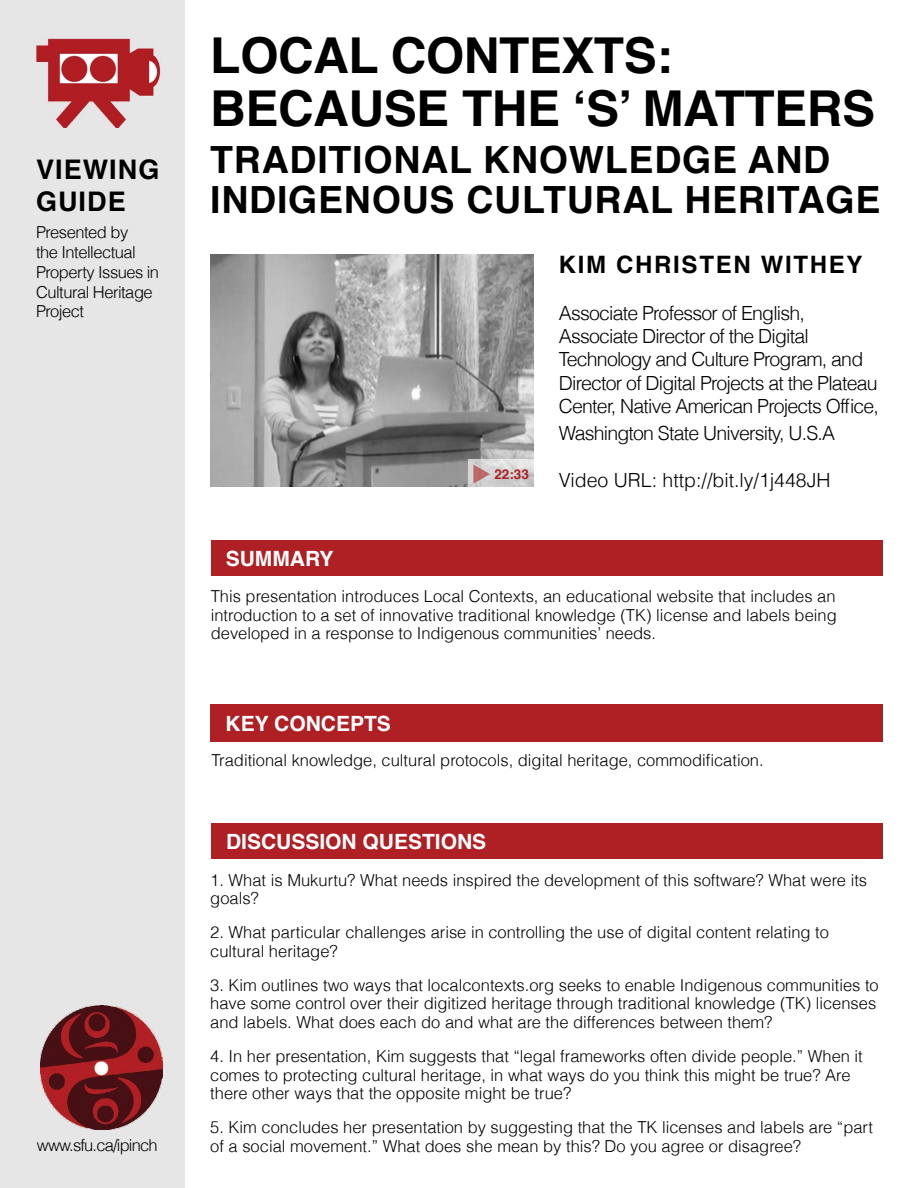
<style>
.page{position:relative;width:918px;height:1188px;background:#fff}
.page>*{position:absolute;margin:0;border:0;box-sizing:border-box;transform-origin:0 0}
.t1{font:700 49.5px/52.5px "Helvetica";letter-spacing:-.01em;color:#000}
.t2{font:700 37.5px/40.5px "Helvetica";letter-spacing:.02em;color:#000}
.t3{font:700 27px/31.5px "Helvetica";letter-spacing:.04em;color:#000}
.t4{font:700 24px "Helvetica";letter-spacing:.07em;color:#000}
.t5{font:700 21px "Helvetica";color:#fff}
.t6{font:300 19.5px/23.4px "Helvetica";letter-spacing:-.04em;color:#000}
.t7{font:300 19.5px "Helvetica";color:#000}
.t8{font:300 16.5px/18.8px "Helvetica";color:#000}
.t9{font:300 16.5px/19.8px "Helvetica";letter-spacing:-.03em;color:#000}
.t10{font:300 16.5px "Helvetica";letter-spacing:-.05em;color:#000}
.t11{font:700 13.5px "Helvetica";color:#af2024}
</style>
<div class="page">
<div style="left:0;top:0;width:185px;height:1188px;background:#e6e6e6"></div>
<img style="left:40px;top:1005px;width:122px;height:124px">
<img style="left:36px;top:38px;width:125px;height:89px">
<div style="left:211px;top:541px;width:671px;height:35px;background:#af2024"></div>
<img style="left:211px;top:255px;width:322px;height:232px">
<svg style="left:468px;top:460px;width:65px;height:27px"></svg>
<svg style="left:473px;top:465px;width:17px;height:19px"></svg>
<div style="left:211px;top:823px;width:672px;height:36px;background:#af2024"></div>
<div style="left:211px;top:704px;width:672px;height:37px;background:#af2024"></div>
<h3 class="t3" style="left:36px;top:154px;width:125px">VIEWING<br>GUIDE</h3>
<p class="t9" style="left:36px;top:222px;width:125px">Presented by<br>the Intellectual<br>Property Issues in<br>Cultural Heritage<br>Project</p>
<p class="t10" style="left:37px;top:1132px;width:122px">www.sfu.ca/ipinch</p>
<h1 class="t1" style="left:210px;top:30px;width:666px">LOCAL CONTEXTS:<br>BECAUSE THE ‘S’ MATTERS</h1>
<h2 class="t2" style="left:210px;top:140px;width:672px">TRADITIONAL KNOWLEDGE AND<br>INDIGENOUS CULTURAL HERITAGE</h2>
<p class="t11" style="left:494px;top:464px;width:36px">22:33</p>
<h3 class="t4" style="left:559px;top:245px;width:305px">KIM CHRISTEN WITHEY</h3>
<p class="t6" style="left:559px;top:300px;width:322px">Associate Professor of English, Associate Director of the Digital Technology and Culture Program, and Director of Digital Projects at the Plateau Center, Native American Projects Office,</p>
<p class="t6" style="left:559px;top:421px;width:278px">Washington State University, U.S.A</p>
<p class="t7" style="left:559px;top:464px;width:273px">Video URL: http://bit.ly/1j448JH</p>
<p class="t5" style="left:226px;top:542px;width:109px">SUMMARY</p>
<p class="t8" style="left:211px;top:586px;width:628px;text-align:justify">This presentation introduces Local Contexts, an educational website that includes an introduction to a set of innovative traditional knowledge (TK) license and labels being developed in a response to Indigenous communities’ needs.</p>
<p class="t5" style="left:226px;top:706px;width:167px">KEY CONCEPTS</p>
<p class="t8" style="left:212px;top:750px;width:554px">Traditional knowledge, cultural protocols, digital heritage, commodification.</p>
<p class="t5" style="left:226px;top:825px;width:262px">DISCUSSION QUESTIONS</p>
<p class="t8" style="left:210px;top:870px;width:658px">1. What is Mukurtu? What needs inspired the development of this software? What were its goals?</p>
<p class="t8" style="left:210px;top:922px;width:620px">2. What particular challenges arise in controlling the use of digital content relating to cultural heritage?</p>
<p class="t8" style="left:210px;top:975px;width:670px">3. Kim outlines two ways that localcontexts.org seeks to enable Indigenous communities to have some control over their digitized heritage through traditional knowledge (TK) licenses and labels. What does each do and what are the differences between them?</p>
<p class="t8" style="left:210px;top:1046px;width:654px">4. In her presentation, Kim suggests that “legal frameworks often divide people.” When it comes to protecting cultural heritage, in what ways do you think this might be true? Are there other ways that the opposite might be true?</p>
<p class="t8" style="left:210px;top:1117px;width:664px">5. Kim concludes her presentation by suggesting that the TK licenses and labels are “part of a social movement.” What does she mean by this? Do you agree or disagree?</p>
</div>
